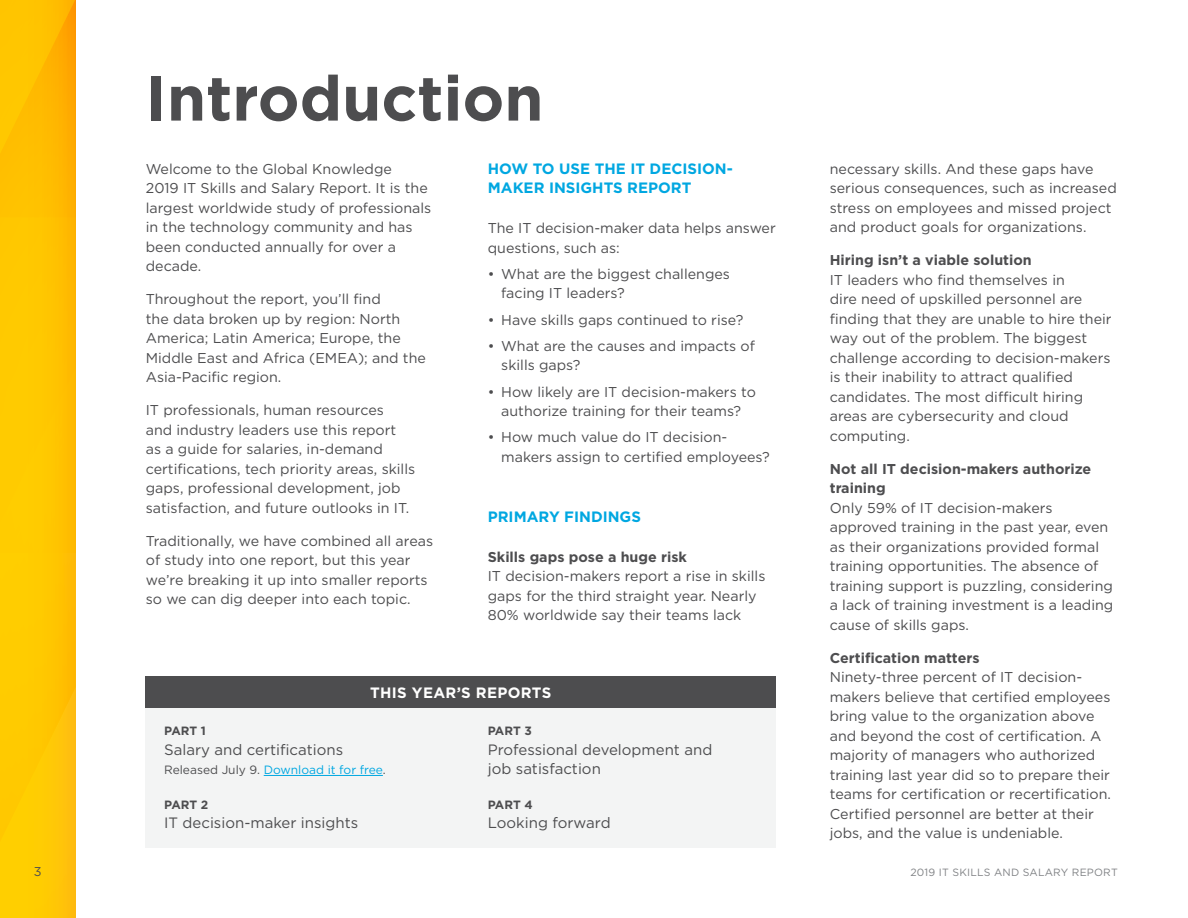
<style>
.page{position:relative;width:1188px;height:918px;background:#fff}
.page>*{position:absolute;margin:0;border:0;box-sizing:border-box;transform-origin:0 0}
.Page_Title{font:700 63px "Gotham";color:#4d4d4f}
.Body_Copy{font:15px/19.5px "Gotham";color:#4d4d4f}
.Heading_1{font:700 15px/19.5px "Gotham";color:#00a7e1}
.Body_Copy-2{font:700 15px "Gotham";letter-spacing:.02em;color:#fff}
.Body_Copy__Intro_Pag{font:14.25px/19.5px "Gotham";color:#4d4d4f}
.Heading_2{font:700 14.25px/19.5px "Gotham";color:#4d4d4f}
.t1{font:12.75px "Gotham";color:#4d4d4f}
.Body_Copy-3{font:12px "Gotham";color:#00a7e1}
.Intro_Page_Box___Par{font:700 12px "Gotham";color:#4d4d4f}
.t2{font:10.5px "Gotham";letter-spacing:.02em;color:#808285}
.s1{color:#4d4d4f}
</style>
<div class="page">
<svg style="left:0;top:0;width:76px;height:918px;background:#fec401"></svg>
<div style="left:146px;top:707px;width:630px;height:141px;background:#f3f4f4"></div>
<hr style="left:264px;top:775px;width:119px;height:1px;background:#00a7e1">
<div style="left:146px;top:676px;width:630px;height:31px;background:#4d4d4f"></div>
<p class="Page_Title" style="left:146px;top:57px;width:399px">Introduction</p>
<p class="Body_Copy__Intro_Pag" style="left:146px;top:159px;width:287px">Welcome to the Global Knowledge<br>2019 IT Skills and Salary Report. It is the largest worldwide study of professionals in the technology community and has been conducted annually for over a decade.</p>
<p class="Body_Copy__Intro_Pag" style="left:146px;top:289px;width:282px">Throughout the report, you’ll find<br>the data broken up by region: North America; Latin America; Europe, the Middle East and Africa (EMEA); and the Asia-Pacific region.</p>
<p class="Body_Copy__Intro_Pag" style="left:146px;top:400px;width:271px">IT professionals, human resources<br>and industry leaders use this report<br>as a guide for salaries, in-demand certifications, tech priority areas, skills gaps, professional development, job satisfaction, and future outlooks in IT.</p>
<p class="Body_Copy__Intro_Pag" style="left:146px;top:531px;width:289px">Traditionally, we have combined all areas of study into one report, but this year we’re breaking it up into smaller reports so we can dig deeper into each topic.</p>
<p class="Heading_1" style="left:488px;top:159px;width:247px">HOW TO USE THE IT DECISION-<br>MAKER INSIGHTS REPORT</p>
<p class="Body_Copy__Intro_Pag" style="left:488px;top:218px;width:290px">The IT decision-maker data helps answer questions, such as:</p>
<p class="Body_Copy__Intro_Pag" style="left:501px;top:264px;width:230px;text-indent:-14px">• What are the biggest challenges facing IT leaders?</p>
<p class="Body_Copy__Intro_Pag" style="left:488px;top:310px;width:257px">• Have skills gaps continued to rise?</p>
<p class="Body_Copy__Intro_Pag" style="left:501px;top:336px;width:255px;text-indent:-14px">• What are the causes and impacts of skills gaps?</p>
<p class="Body_Copy__Intro_Pag" style="left:488px;top:382px;width:270px;text-align:center">• How likely are IT decision-makers to authorize training for their teams?</p>
<p class="Body_Copy__Intro_Pag" style="left:501px;top:427px;width:270px;text-indent:-14px">• How much value do IT decision&shy;makers assign to certified employees?</p>
<p class="Heading_1" style="left:488px;top:507px;width:155px">PRIMARY FINDINGS</p>
<p class="Heading_2" style="left:488px;top:547px;width:201px">Skills gaps pose a huge risk</p>
<p class="Body_Copy__Intro_Pag" style="left:488px;top:566px;width:279px">IT decision-makers report a rise in skills gaps for the third straight year. Nearly<br>80% worldwide say their teams lack</p>
<p class="Body_Copy-2" style="left:370px;top:682px;width:183px">THIS YEAR’S REPORTS</p>
<p class="Intro_Page_Box___Par" style="left:164px;top:723px;width:43px">PART 1</p>
<p class="Body_Copy" style="left:164px;top:739px;width:181px">Salary and certifications</p>
<p class="Body_Copy-3" style="left:164px;top:762px;width:223px"><span class="s1">Released July 9.</span> Download it for free<span class="s1">.</span></p>
<p class="Intro_Page_Box___Par" style="left:164px;top:797px;width:46px">PART 2</p>
<p class="Body_Copy" style="left:164px;top:813px;width:196px">IT decision-maker insights</p>
<p class="Intro_Page_Box___Par" style="left:488px;top:723px;width:46px">PART 3</p>
<p class="Body_Copy" style="left:488px;top:739px;width:226px">Professional development and job satisfaction</p>
<p class="Intro_Page_Box___Par" style="left:488px;top:797px;width:46px">PART 4</p>
<p class="Body_Copy" style="left:488px;top:813px;width:124px">Looking forward</p>
<p class="Body_Copy__Intro_Pag" style="left:830px;top:159px;width:289px">necessary skills. And these gaps have serious consequences, such as increased stress on employees and missed project and product goals for organizations.</p>
<p class="Heading_2" style="left:830px;top:250px;width:204px">Hiring isn’t a viable solution</p>
<p class="Body_Copy__Intro_Pag" style="left:830px;top:270px;width:283px">IT leaders who find themselves in<br>dire need of upskilled personnel are finding that they are unable to hire their way out of the problem. The biggest challenge according to decision-makers is their inability to attract qualified candidates. The most difficult hiring areas are cybersecurity and cloud computing.</p>
<p class="Heading_2" style="left:830px;top:459px;width:263px">Not all IT decision-makers authorize training</p>
<p class="Body_Copy__Intro_Pag" style="left:830px;top:498px;width:285px">Only 59% of IT decision-makers approved training in the past year, even as their organizations provided formal training opportunities. The absence of training support is puzzling, considering a lack of training investment is a leading cause of skills gaps.</p>
<p class="Heading_2" style="left:830px;top:648px;width:151px">Certification matters</p>
<p class="Body_Copy__Intro_Pag" style="left:830px;top:667px;width:283px">Ninety-three percent of IT decision&shy;makers believe that certified employees bring value to the organization above and beyond the cost of certification. A majority of managers who authorized training last year did so to prepare their teams for certification or recertification.<br>Certified personnel are better at their jobs, and the value is undeniable.</p>
<p class="t1" style="left:34px;top:864px;width:9px">3</p>
<p class="t2" style="left:910px;top:866px;width:209px">2019 IT SKILLS AND SALARY REPORT</p>
</div>
